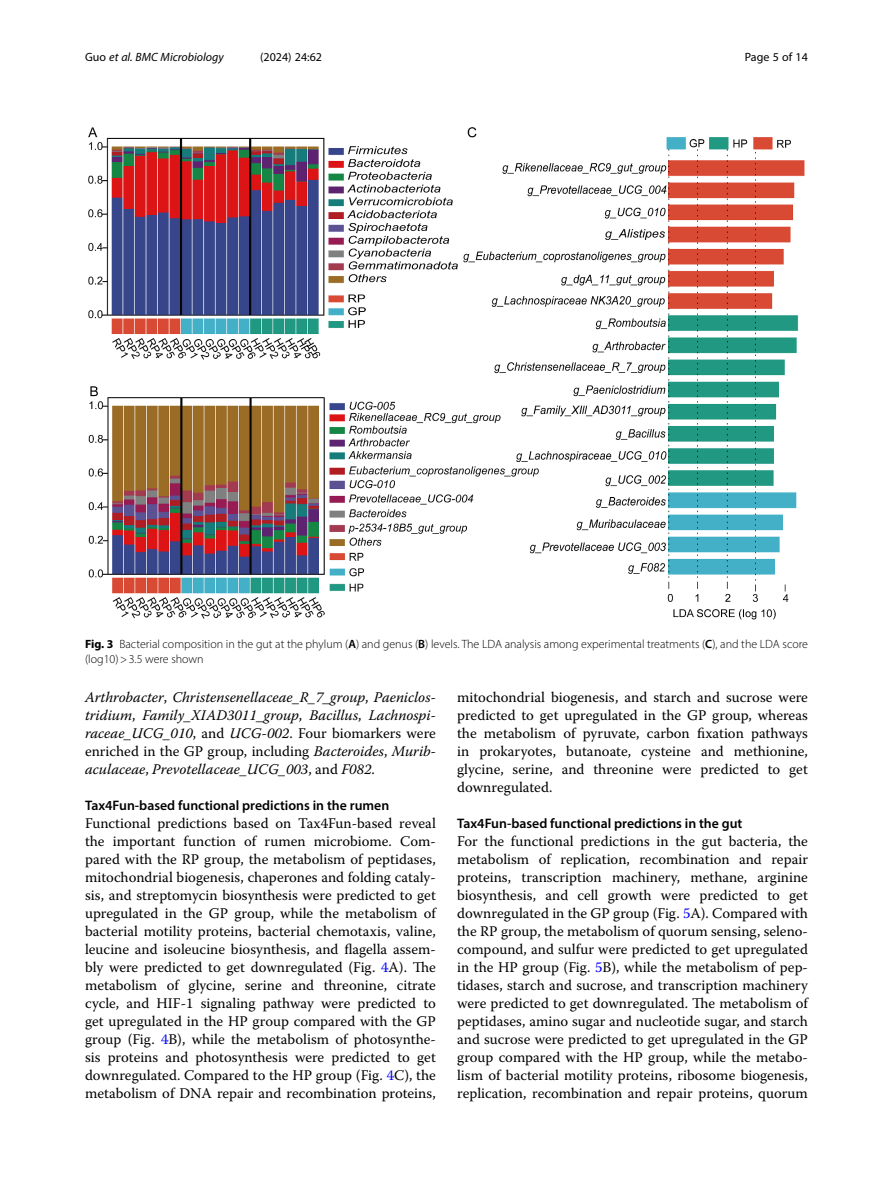
<style>
.page{position:relative;width:893px;height:1191px;background:#fff}
.page>*{position:absolute;margin:0;border:0;box-sizing:border-box;transform-origin:0 0}
.Body_Text{font:14.7px/18px "Warnock Pro";color:#000;text-align:justify}
.Body_Text_Indent{font:italic 14.7px/18px "Warnock Pro";color:#000;text-align:justify}
.Head_2{font:600 13.8px "Myriad Pro";color:#000}
.Figure_Caption{font:300 12px/15px "Myriad Pro";color:#000}
.t1{font:italic 12px "Myriad Pro";color:#000}
.t2{font:12px "Myriad Pro";color:#000}
.s1{font-style:normal}
.s2{font-weight:700}
.s3{font-weight:600}
.s4{color:#00f}
</style>
<div class="page">
<img style="left:88px;top:127px;width:717px;height:493px">
<p class="t1" style="left:85px;top:50px;width:140px"><span class="s1">Guo</span> et al. BMC Microbiology</p>
<p class="t2" style="left:260px;top:50px;width:63px">(2024) 24:62</p>
<p class="t2" style="left:745px;top:50px;width:65px">Page 5 of 14</p>
<p class="Figure_Caption" style="left:85px;top:636px;width:724px"><span class="s2">Fig. 3</span> Bacterial composition in the gut at the phylum (<span class="s3">A</span>) and genus (<span class="s3">B</span>) levels. The LDA analysis among experimental treatments (<span class="s3">C</span>), and the LDA score (log10)&gt;3.5 were shown</p>
<p class="Body_Text_Indent" style="left:85px;top:688px;width:352px">Arthrobacter<span class="s1">,</span> Christensenellaceae_R_7_group<span class="s1">,</span> Paeniclos&shy;tridium<span class="s1">,</span> Family_XIAD3011_group<span class="s1">,</span> Bacillus<span class="s1">,</span> Lachnospi&shy;raceae_UCG_010<span class="s1">, and</span> UCG-002<span class="s1">. Four biomarkers were enriched in the GP group, including</span> Bacteroides<span class="s1">,</span> Murib&shy;aculaceae<span class="s1">,</span> Prevotellaceae_UCG_003<span class="s1">, and</span> F082<span class="s1">.</span></p>
<p class="Head_2" style="left:85px;top:797px;width:306px">Tax4Fun-based functional predictions in the rumen</p>
<p class="Body_Text" style="left:85px;top:814px;width:352px">Functional predictions based on Tax4Fun-based reveal the important function of rumen microbiome. Com&shy;pared with the RP group, the metabolism of peptidases, mitochondrial biogenesis, chaperones and folding cataly&shy;sis, and streptomycin biosynthesis were predicted to get upregulated in the GP group, while the metabolism of bacterial motility proteins, bacterial chemotaxis, valine, leucine and isoleucine biosynthesis, and flagella assem&shy;bly were predicted to get downregulated (Fig. <span class="s4">4</span>A). The metabolism of glycine, serine and threonine, citrate cycle, and HIF-1 signaling pathway were predicted to get upregulated in the HP group compared with the GP group (Fig. <span class="s4">4</span>B), while the metabolism of photosynthe&shy;sis proteins and photosynthesis were predicted to get downregulated. Compared to the HP group (Fig. <span class="s4">4</span>C), the metabolism of DNA repair and recombination proteins,</p>
<p class="Body_Text" style="left:457px;top:688px;width:352px">mitochondrial biogenesis, and starch and sucrose were predicted to get upregulated in the GP group, whereas the metabolism of pyruvate, carbon fixation pathways in prokaryotes, butanoate, cysteine and methionine, glycine, serine, and threonine were predicted to get downregulated.</p>
<p class="Head_2" style="left:457px;top:815px;width:287px">Tax4Fun-based functional predictions in the gut</p>
<p class="Body_Text" style="left:457px;top:832px;width:352px">For the functional predictions in the gut bacteria, the metabolism of replication, recombination and repair proteins, transcription machinery, methane, arginine biosynthesis, and cell growth were predicted to get downregulated in the GP group (Fig. <span class="s4">5</span>A). Compared with the RP group, the metabolism of quorum sensing, seleno&shy;compound, and sulfur were predicted to get upregulated in the HP group (Fig. <span class="s4">5</span>B), while the metabolism of pep&shy;tidases, starch and sucrose, and transcription machinery were predicted to get downregulated. The metabolism of peptidases, amino sugar and nucleotide sugar, and starch and sucrose were predicted to get upregulated in the GP group compared with the HP group, while the metabo&shy;lism of bacterial motility proteins, ribosome biogenesis, replication, recombination and repair proteins, quorum</p>
</div>
